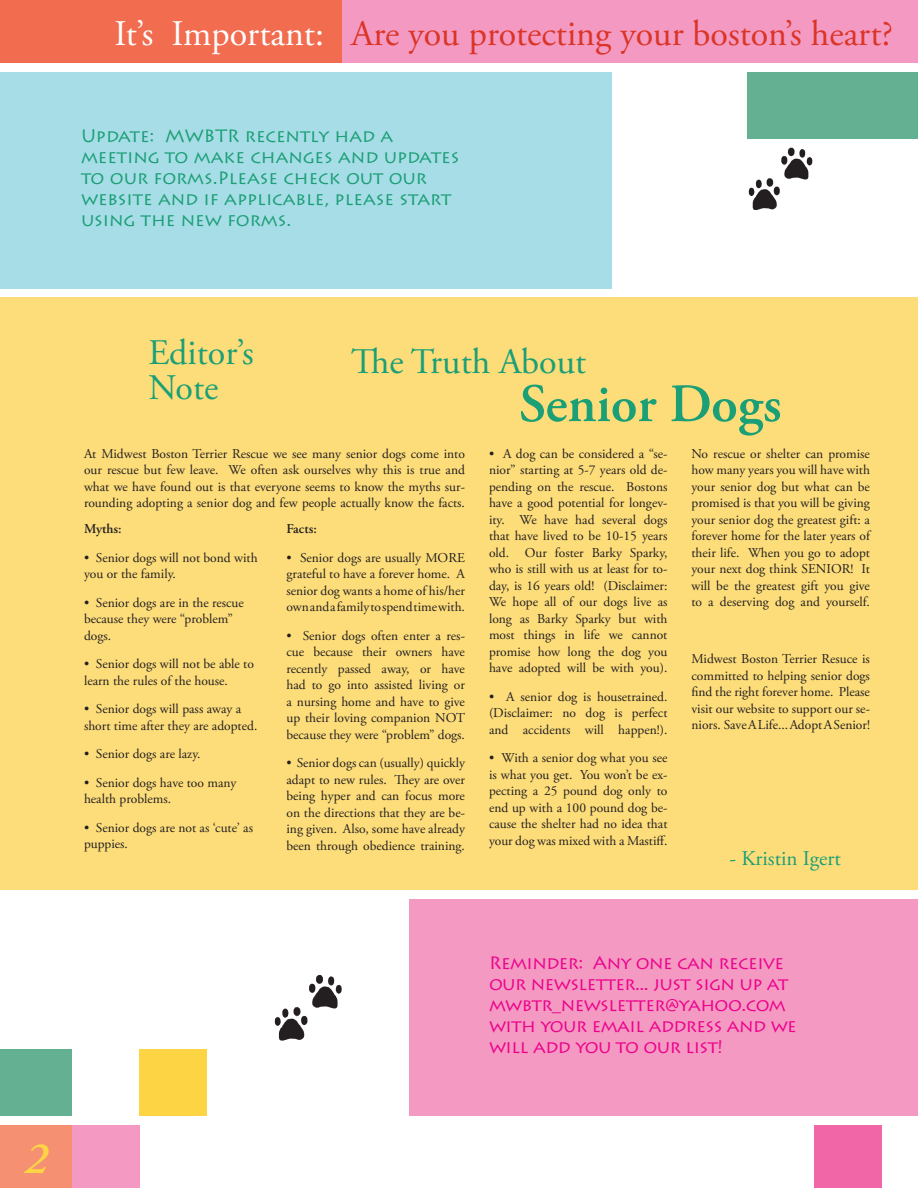
<style>
.page{position:relative;width:918px;height:1188px;background:#fff}
.page>*{position:absolute;margin:0;border:0;box-sizing:border-box;transform-origin:0 0}
.BasicBodyLeft{font:600 54px "Adobe Garamond Pro";color:#1b9f76}
.BasicBodyJustified{font:italic 600 45px "Adobe Garamond Pro";color:#fdd544}
.BasicBodyLeft-2{font:36px "Adobe Garamond Pro";color:#da3526}
.BasicBodyLeft-3{font:36px "Adobe Garamond Pro";color:#1b9f76}
.SubTitle{font:36px "Adobe Garamond Pro";color:#fff}
.BasicBodyLeft-4{font:21px "Adobe Garamond Pro";color:#1b9f76}
.BasicBodyLeft-5{font:18px/21px "Lithos Pro";color:#1b9f76}
.BasicBodyLeft-6{font:18px/21px "Lithos Pro";letter-spacing:-.025em;color:#ed028c}
.BasicBodyJustified-2{font:13.5px/16.5px "Adobe Garamond Pro";color:#231f20;text-align:justify}
.BasicBodyJustified-3{font:600 13.5px "Adobe Garamond Pro";color:#231f20}
</style>
<div class="page">
<div style="left:0;top:298px;width:918px;height:592px;background:#fddd7a"></div>
<div style="left:342px;top:0;width:576px;height:63px;background:#f499c2"></div>
<div style="left:410px;top:899px;width:508px;height:217px;background:#f499c2"></div>
<div style="left:747px;top:72px;width:171px;height:66px;background:#63b192"></div>
<div style="left:72px;top:1125px;width:68px;height:63px;background:#f499c2"></div>
<div style="left:814px;top:1125px;width:68px;height:63px;background:#f166a7"></div>
<div style="left:0;top:1050px;width:72px;height:66px;background:#63b192"></div>
<div style="left:0;top:72px;width:612px;height:217px;background:#a7dde7"></div>
<div style="left:0;top:0;width:342px;height:63px;background:#f26c50"></div>
<svg style="left:748px;top:147px;width:65px;height:63px"></svg>
<div style="left:0;top:1125px;width:72px;height:63px;background:#f59073"></div>
<svg style="left:274px;top:975px;width:68px;height:66px"></svg>
<div style="left:140px;top:1050px;width:67px;height:66px;background:#fdd544"></div>
<p class="SubTitle" style="left:114px;top:12px;width:211px">It’s Important:</p>
<p class="BasicBodyLeft-2" style="left:351px;top:12px;width:544px">Are you protecting your boston’s heart?</p>
<p class="BasicBodyLeft-5" style="left:81px;top:126px;width:380px">Update: MWBTR recently had a meeting to make changes and updates to our forms.Please check out our website and if applicable, please start using the new forms.</p>
<p class="BasicBodyLeft-3" style="left:148px;top:331px;width:107px">Editor’s</p>
<p class="BasicBodyLeft-3" style="left:148px;top:366px;width:71px">Note</p>
<p class="BasicBodyLeft-3" style="left:351px;top:340px;width:237px">The Truth About</p>
<p class="BasicBodyLeft" style="left:519px;top:373px;width:264px">Senior Dogs</p>
<p class="BasicBodyJustified-2" style="left:489px;top:446px;width:180px">• A dog can be considered a “se&shy;nior” starting at 5-7 years old de&shy;pending on the rescue. Bostons have a good potential for longev&shy;ity. We have had several dogs that have lived to be 10-15 years old. Our foster Barky Sparky, who is still with us at least for to&shy;day, is 16 years old! (Disclaimer:<br>We hope all of our dogs live as long as Barky Sparky but with most things in life we cannot promise how long the dog you have adopted will be with you).</p>
<p class="BasicBodyJustified-2" style="left:489px;top:689px;width:180px">• A senior dog is housetrained. (Disclaimer: no dog is perfect and accidents will happen!).</p>
<p class="BasicBodyJustified-2" style="left:489px;top:750px;width:180px">• With a senior dog what you see is what you get. You won’t be ex&shy;pecting a 25 pound dog only to end up with a 100 pound dog be&shy;cause the shelter had no idea that your dog was mixed with a Mastiff.</p>
<p class="BasicBodyJustified-2" style="left:84px;top:446px;width:383px">At Midwest Boston Terrier Rescue we see many senior dogs come into our rescue but few leave. We often ask ourselves why this is true and what we have found out is that everyone seems to know the myths sur&shy;rounding adopting a senior dog and few people actually know the facts.</p>
<p class="BasicBodyJustified-2" style="left:692px;top:446px;width:180px">No rescue or shelter can promise how many years you will have with your senior dog but what can be promised is that you will be giving your senior dog the greatest gift: a forever home for the later years of their life. When you go to adopt your next dog think SENIOR! It will be the greatest gift you give to a deserving dog and yourself.</p>
<p class="BasicBodyJustified-3" style="left:84px;top:521px;width:39px">Myths:</p>
<p class="BasicBodyJustified-2" style="left:84px;top:550px;width:175px">• Senior dogs will not bond with you or the family.</p>
<p class="BasicBodyJustified-2" style="left:84px;top:595px;width:161px;text-align:left">• Senior dogs are in the rescue because they were “problem” dogs.</p>
<p class="BasicBodyJustified-2" style="left:84px;top:656px;width:171px">• Senior dogs will not be able to learn the rules of the house.</p>
<p class="BasicBodyJustified-2" style="left:84px;top:701px;width:175px">• Senior dogs will pass away a short time after they are adopted.</p>
<p class="BasicBodyJustified-2" style="left:84px;top:746px;width:118px">• Senior dogs are lazy.</p>
<p class="BasicBodyJustified-2" style="left:84px;top:775px;width:154px">• Senior dogs have too many health problems.</p>
<p class="BasicBodyJustified-2" style="left:84px;top:820px;width:171px">• Senior dogs are not as ‘cute’ as puppies.</p>
<p class="BasicBodyJustified-3" style="left:286px;top:521px;width:32px">Facts:</p>
<p class="BasicBodyJustified-2" style="left:286px;top:550px;width:180px">• Senior dogs are usually MORE grateful to have a forever home. A senior dog wants a home of his/her own and a family to spend time with.</p>
<p class="BasicBodyJustified-2" style="left:286px;top:628px;width:180px">• Senior dogs often enter a res&shy;cue because their owners have recently passed away, or have had to go into assisted living or a nursing home and have to give up their loving companion NOT because they were “problem” dogs.</p>
<p class="BasicBodyJustified-2" style="left:286px;top:755px;width:180px">• Senior dogs can (usually) quickly adapt to new rules. They are over being hyper and can focus more on the directions that they are be&shy;ing given. Also, some have already been through obedience training.</p>
<p class="BasicBodyJustified-2" style="left:692px;top:651px;width:180px">Midwest Boston Terrier Resuce is committed to helping senior dogs find the right forever home. Please visit our website to support our se&shy;niors. Save A Life... Adopt A Senior!</p>
<p class="BasicBodyLeft-4" style="left:729px;top:846px;width:113px">- Kristin Igert</p>
<p class="BasicBodyLeft-6" style="left:489px;top:953px;width:309px">Reminder: Any one can receive our newsletter... just sign up at mwbtr_newsletter@yahoo.com with your email address and we will add you to our list!</p>
<p class="BasicBodyJustified" style="left:25px;top:1133px;width:24px">2</p>
</div>
